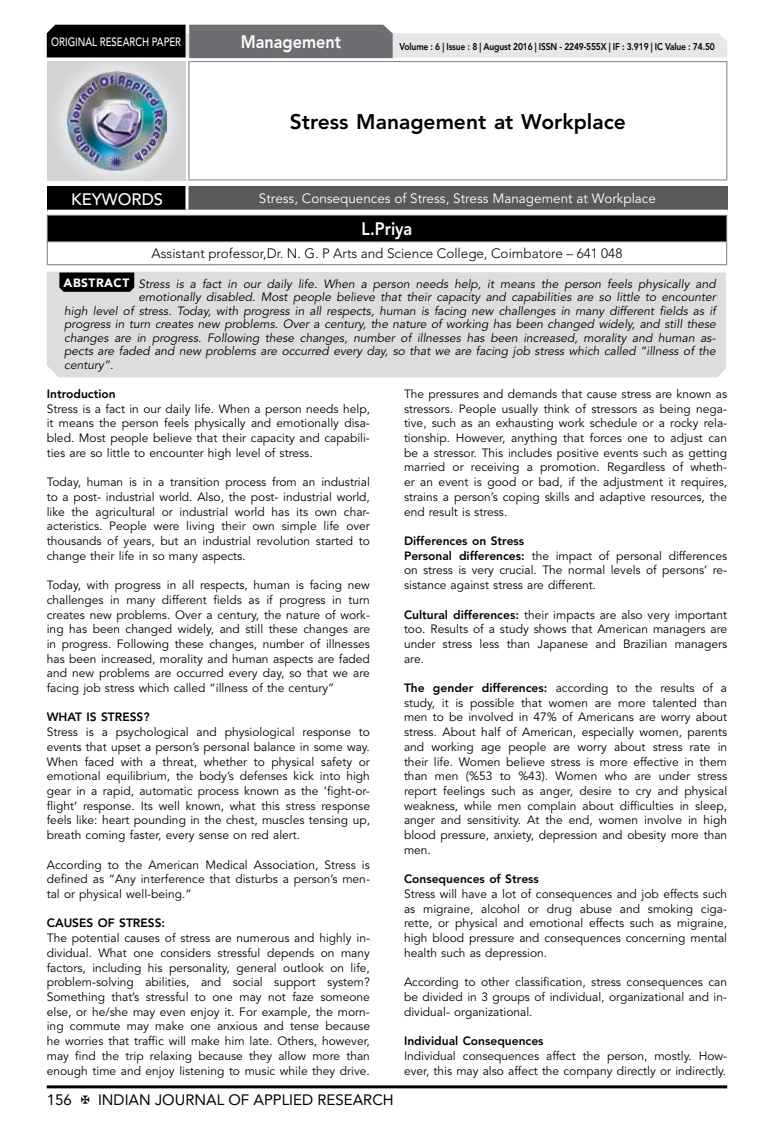
<style>
.page{position:relative;width:774px;height:1136px;background:#fff}
.page>*{position:absolute;margin:0;border:0;box-sizing:border-box;transform-origin:0 0}
.t1{font:800 21px "Avenir LT Std";color:#000}
.t2{font:800 18px "Avenir LT Std";color:#fff;scale:.9 1}
.t3{font:500 16.5px "Avenir LT Std";color:#fff}
.t4{font:15px "Avenir LT Std";color:#000}
.t5{font:300 13.5px "Avenir LT Std";color:#000}
.t6{font:13.5px "Avenir LT Std";color:#fff}
.t7{font:12px/14.7px "Avenir LT Std";color:#000;text-align:justify}
.t8{font:italic 12px "Avenir LT Std";color:#000}
.t9{font:800 12px "Avenir LT Std";color:#000}
.t10{font:500 12px "Avenir LT Std";color:#fff;scale:.8 1}
.t11{font:800 9.75px "Avenir LT Std";letter-spacing:-.02em;color:#000;scale:.87 1}
.s1{font-weight:900;font-style:normal;color:#fff}
.s2{font-style:italic}
.s3{font-weight:800}
</style>
<div class="page">
<hr style="left:47px;top:1085px;width:680px;height:3px;background:#000">
<div style="left:48px;top:62px;width:137px;height:118px;background:linear-gradient(to right,#d9dadb,#d9dadb)"></div>
<img style="left:68px;top:71px;width:99px;height:100px">
<svg style="left:47px;top:25px;width:680px;height:33px;background:#979899"></svg>
<hr style="left:188px;top:61px;width:539px;height:1px;background:#808285">
<hr style="left:188px;top:62px;width:1px;height:117px;background:#808285">
<hr style="left:726px;top:62px;width:1px;height:117px;background:#808285">
<hr style="left:188px;top:179px;width:539px;height:1px;background:#808285">
<div style="left:47px;top:215px;width:680px;height:27px;background:#000"></div>
<hr style="left:47px;top:215px;width:680px;height:1px;background:#808285">
<hr style="left:47px;top:241px;width:680px;height:1px;background:#808285">
<svg style="left:47px;top:216px;width:1px;height:48px"></svg>
<svg style="left:726px;top:216px;width:1px;height:48px"></svg>
<hr style="left:47px;top:264px;width:680px;height:1px;background:#808285">
<div style="left:47px;top:271px;width:679px;height:106px;background:#dcddde"></div>
<svg style="left:59px;top:272px;width:75px;height:20px"></svg>
<div style="left:47px;top:186px;width:140px;height:25px;background:#000"></div>
<div style="left:187px;top:186px;width:541px;height:25px;background:#58595b"></div>
<hr style="left:185px;top:186px;width:3px;height:24px;background:#fff">
<hr style="left:47px;top:210px;width:140px;height:3px;background:#fff">
<hr style="left:187px;top:210px;width:541px;height:3px;background:#fff">
<p class="t10" style="left:51px;top:34px;width:163px">ORIGINAL RESEARCH PAPER</p>
<h2 class="t2" style="left:241px;top:31px;width:113px">Management</h2>
<p class="t11" style="left:400px;top:41px;width:364px">Volume : 6 | Issue : 8 | August 2016 | ISSN - 2249-555X | IF : 3.919 | IC Value : 74.50</p>
<h1 class="t1" style="left:290px;top:109px;width:337px">Stress Management at Workplace</h1>
<h3 class="t3" style="left:71px;top:189px;width:94px">KEYWOR DS</h3>
<p class="t6" style="left:259px;top:190px;width:399px">Stress, Consequences of Stress, Stress Management at Workplace</p>
<h2 class="t2" style="left:362px;top:218px;width:58px">L.Priya</h2>
<p class="t5" style="left:152px;top:246px;width:472px">Assistant professor,Dr. N. G. P Arts and Science College, Coimbatore – 641 048</p>
<p class="t8" style="left:64px;top:276px;width:654px"><span class="s1">ABSTRACT</span> Stress is a fact in our daily life. When a person needs help, it means the person feels physically and</p>
<p class="t8" style="left:138px;top:290px;width:579px">emotionally disabled. Most people believe that their capacity and capabilities are so little to encounter</p>
<p class="t8" style="left:64px;top:303px;width:653px">high level of stress. Today, with progress in all respects, human is facing new challenges in many different fields as if</p>
<p class="t8" style="left:64px;top:317px;width:653px">progress in turn creates new problems. Over a century, the nature of working has been changed widely, and still these</p>
<p class="t8" style="left:64px;top:330px;width:653px">changes are in progress. Following these changes, number of illnesses has been increased, morality and human as-</p>
<p class="t8" style="left:64px;top:344px;width:653px">pects are faded and new problems are occurred every day, so that we are facing job stress which called “illness of the</p>
<p class="t8" style="left:64px;top:357px;width:51px">century”.</p>
<p class="t9" style="left:47px;top:386px;width:70px">Introduction</p>
<p class="t7" style="left:47px;top:401px;width:325px">Stress is a fact in our daily life. When a person needs help, it means the person feels physically and emotionally disa&shy;bled. Most people believe that their capacity and capabili&shy;ties are so little to encounter high level of stress.</p>
<p class="t7" style="left:47px;top:475px;width:325px">Today, human is in a transition process from an industrial to a post- industrial world. Also, the post- industrial world, like the agricultural or industrial world has its own char&shy;acteristics. People were living their own simple life over thousands of years, but an industrial revolution started to change their life in so many aspects.</p>
<p class="t7" style="left:47px;top:578px;width:325px">Today, with progress in all respects, human is facing new challenges in many different fields as if progress in turn creates new problems. Over a century, the nature of work&shy;ing has been changed widely, and still these changes are in progress. Following these changes, number of illnesses has been increased, morality and human aspects are faded and new problems are occurred every day, so that we are facing job stress which called “illness of the century”</p>
<p class="t9" style="left:47px;top:710px;width:104px">WHAT IS STRESS?</p>
<p class="t7" style="left:47px;top:725px;width:325px">Stress is a psychological and physiological response to events that upset a person’s personal balance in some way.<br>When faced with a threat, whether to physical safety or emotional equilibrium, the body’s defenses kick into high gear in a rapid, automatic process known as the ‘fight-or&shy;flight’ response. Its well known, what this stress response feels like: heart pounding in the chest, muscles tensing up, breath coming faster, every sense on red alert.</p>
<p class="t7" style="left:47px;top:857px;width:325px">According to the American Medical Association, Stress is defined as “Any interference that disturbs a person’s men&shy;tal or physical well-being.”</p>
<p class="t9" style="left:47px;top:916px;width:120px">CAUSES OF STRESS:</p>
<p class="t7" style="left:47px;top:930px;width:325px">The potential causes of stress are numerous and highly in&shy;dividual. What one considers stressful depends on many factors, including his personality, general outlook on life, problem-solving abilities, and social support system?<br>Something that’s stressful to one may not faze someone else, or he/she may even enjoy it. For example, the morn&shy;ing commute may make one anxious and tense because he worries that traffic will make him late. Others, however, may find the trip relaxing because they allow more than enough time and enjoy listening to music while they drive.</p>
<p class="t4" style="left:47px;top:1090px;width:27px">156</p>
<p class="t4" style="left:98px;top:1090px;width:297px">INDIAN JOURNAL OF APPLIED RESEARCH</p>
<p class="t7" style="left:404px;top:386px;width:325px">The pressures and demands that cause stress are known as stressors<span class="s2">.</span> People usually think of stressors as being nega&shy;tive, such as an exhausting work schedule or a rocky rela&shy;tionship. However, anything that forces one to adjust can be a stressor. This includes positive events such as getting married or receiving a promotion. Regardless of wheth&shy;er an event is good or bad, if the adjustment it requires, strains a person’s coping skills and adaptive resources, the end result is stress.</p>
<p class="t7" style="left:404px;top:533px;width:325px;text-align:left"><span class="s3">Differences on Stress<br>Personal differences:</span> the impact of personal differences on stress is very crucial. The normal levels of persons’ re&shy;sistance against stress are different.</p>
<p class="t7" style="left:404px;top:607px;width:325px"><span class="s3">Cultural differences:</span> their impacts are also very important too. Results of a study shows that American managers are under stress less than Japanese and Brazilian managers are.</p>
<p class="t7" style="left:404px;top:680px;width:325px"><span class="s3">The gender differences:</span> according to the results of a study, it is possible that women are more talented than men to be involved in 47% of Americans are worry about stress. About half of American, especially women, parents and working age people are worry about stress rate in their life. Women believe stress is more effective in them than men (%53 to %43). Women who are under stress report feelings such as anger, desire to cry and physical weakness, while men complain about difficulties in sleep, anger and sensitivity. At the end, women involve in high blood pressure, anxiety, depression and obesity more than men.</p>
<p class="t9" style="left:404px;top:871px;width:136px">Consequences of Stress</p>
<p class="t7" style="left:404px;top:886px;width:325px">Stress will have a lot of consequences and job effects such as migraine, alcohol or drug abuse and smoking ciga&shy;rette, or physical and emotional effects such as migraine, high blood pressure and consequences concerning mental health such as depression.</p>
<p class="t7" style="left:404px;top:974px;width:325px">According to other classification, stress consequences can be divided in 3 groups of individual, organizational and in&shy;dividual- organizational.</p>
<p class="t9" style="left:404px;top:1033px;width:141px">Individual Consequences</p>
<p class="t7" style="left:404px;top:1048px;width:325px">Individual consequences affect the person, mostly. How&shy;ever, this may also affect the company directly or indirectly.</p>
</div>
